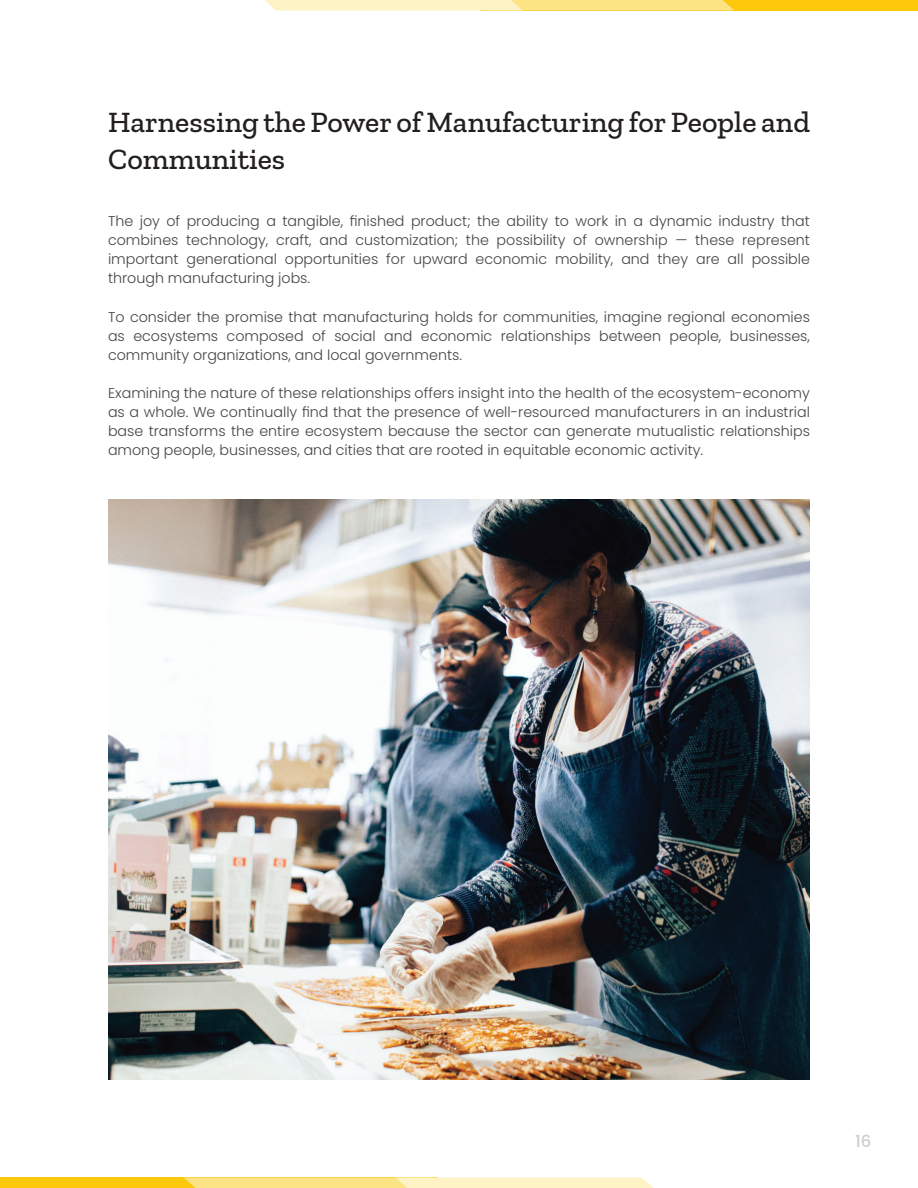
<style>
.page{position:relative;width:918px;height:1188px;background:#fff}
.page>*{position:absolute;margin:0;border:0;box-sizing:border-box;transform-origin:0 0}
.t1{font:500 30px/37.5px "Zilla Slab";color:#231f20}
.t2{font:500 16.5px "Poppins";color:#d0cece}
.t3{font:300 14.25px/19px "Poppins";color:#434444;text-align:justify}
</style>
<div class="page">
<div style="left:0;top:1178px;width:437px;height:10px;background:#fec80c"></div>
<svg style="left:184px;top:1178px;width:469px;height:10px;background:#fceba6"></svg>
<div style="left:481px;top:0;width:437px;height:10px;background:#fec80c"></div>
<svg style="left:265px;top:0;width:469px;height:10px;background:#fceba6"></svg>
<img style="left:108px;top:500px;width:702px;height:580px">
<h1 class="t1" style="left:108px;top:103px;width:703px">Harnessing the Power of Manufacturing for People and<br>Communities</h1>
<p class="t3" style="left:108px;top:212px;width:704px">The joy of producing a tangible, finished product; the ability to work in a dynamic industry that combines technology, craft, and customization; the possibility of ownership — these represent important generational opportunities for upward economic mobility, and they are all possible through manufacturing jobs.</p>
<p class="t3" style="left:108px;top:307px;width:704px">To consider the promise that manufacturing holds for communities, imagine regional economies as ecosystems composed of social and economic relationships between people, businesses, community organizations, and local governments.</p>
<p class="t3" style="left:108px;top:383px;width:704px">Examining the nature of these relationships offers insight into the health of the ecosystem-economy as a whole. We continually find that the presence of well-resourced manufacturers in an industrial base transforms the entire ecosystem because the sector can generate mutualistic relationships among people, businesses, and cities that are rooted in equitable economic activity.</p>
<p class="t2" style="left:855px;top:1131px;width:18px">16</p>
</div>
